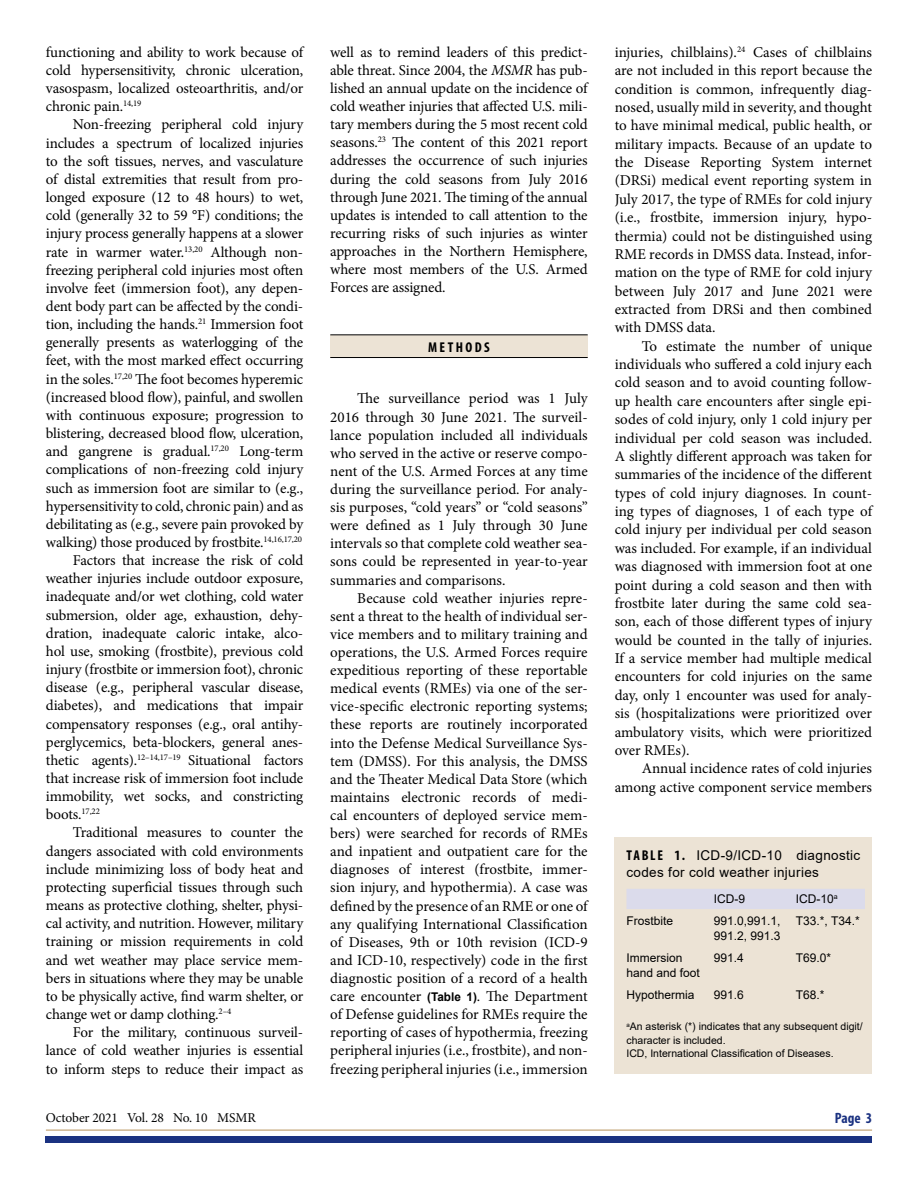
<style>
.page{position:relative;width:918px;height:1188px;background:#fff}
.page>*{position:absolute;margin:0;border:0;box-sizing:border-box;transform-origin:0 0}
.Body{font:15px/18.1px "Minion Pro";letter-spacing:-.01em;color:#000;text-align:justify}
.t1{font:700 condensed 15px "Myriad Pro";color:#1b3281}
.Heads_Rules__copy_pa{font:700 condensed 14.25px "Myriad Pro";letter-spacing:.175em;color:#000}
.Table_Heads{font:13.5px/16.5px "Arial";letter-spacing:.025em;color:#000}
.t2{font:13.5px "Minion Pro";letter-spacing:-.01em;color:#010202}
.Table_Text{font:12px/15px "Arial";color:#000}
.Table_Text-2{font:10.5px/13.5px "Arial";color:#000}
.s1{font-style:italic}
.s2{font-family:"Arial";font-weight:700;font-size:12px}
.s3{font-family:"Myriad Pro";font-weight:700;font-stretch:condensed;font-size:14.25px}
.s4{color:#000}
</style>
<div class="page">
<div style="left:46px;top:1136px;width:826px;height:6px;background:#1b3281"></div>
<hr style="left:46px;top:1129px;width:826px;height:2px;background:#cfb691">
<div style="left:330px;top:335px;width:258px;height:23px;background:#ece3d5"></div>
<hr style="left:330px;top:357px;width:258px;height:1px;background:#000">
<hr style="left:330px;top:334px;width:258px;height:1px;background:#000">
<div style="left:615px;top:837px;width:257px;height:237px;background:#ece3d5"></div>
<div style="left:626px;top:889px;width:239px;height:20px;background:#dbdbeb"></div>
<p class="Body" style="left:46px;top:43px;width:259px">functioning and ability to work because of cold hypersensitivity, chronic ulceration, vasospasm, localized osteoarthritis, and/or chronic pain.<sup>14,19</sup></p>
<p class="Body" style="left:46px;top:116px;width:259px;text-indent:27px">Non-freezing peripheral cold injury includes a spectrum of localized injuries to the soft tissues, nerves, and vasculature of distal extremities that result from pro&shy;longed exposure (12 to 48 hours) to wet, cold (generally 32 to 59 °F) conditions; the injury process generally happens at a slower rate in warmer water.<sup>13,20</sup> Although non&shy;freezing peripheral cold injuries most often involve feet (immersion foot), any depen&shy;dent body part can be affected by the condi&shy;tion, including the hands.<sup>21</sup> Immersion foot generally presents as waterlogging of the feet, with the most marked effect occurring in the soles.<sup>17,20</sup> The foot becomes hyperemic (increased blood flow), painful, and swollen with continuous exposure; progression to blistering, decreased blood flow, ulceration, and gangrene is gradual.<sup>17,20</sup> Long-term complications of non-freezing cold injury such as immersion foot are similar to (e.g., hypersensitivity to cold, chronic pain) and as debilitating as (e.g., severe pain provoked by walking) those produced by frostbite.<sup>14,16,17,20</sup></p>
<p class="Body" style="left:46px;top:551px;width:259px;text-indent:27px">Factors that increase the risk of cold weather injuries include outdoor exposure, inadequate and/or wet clothing, cold water submersion, older age, exhaustion, dehy&shy;dration, inadequate caloric intake, alco&shy;hol use, smoking (frostbite), previous cold injury (frostbite or immersion foot), chronic disease (e.g., peripheral vascular disease, diabetes), and medications that impair compensatory responses (e.g., oral antihy&shy;perglycemics, beta-blockers, general anes&shy;thetic agents).<sup>12–14,17–19</sup> Situational factors that increase risk of immersion foot include immobility, wet socks, and constricting boots.<sup>17,22</sup></p>
<p class="Body" style="left:46px;top:824px;width:259px;text-indent:27px">Traditional measures to counter the dangers associated with cold environments include minimizing loss of body heat and protecting superficial tissues through such means as protective clothing, shelter, physi&shy;cal activity, and nutrition. However, military training or mission requirements in cold and wet weather may place service mem&shy;bers in situations where they may be unable to be physically active, find warm shelter, or change wet or damp clothing.<sup>2–4</sup></p>
<p class="Body" style="left:46px;top:1023px;width:259px;text-indent:27px">For the military, continuous surveil&shy;lance of cold weather injuries is essential to inform steps to reduce their impact as</p>
<p class="Body" style="left:330px;top:43px;width:259px">well as to remind leaders of this predict&shy;able threat. Since 2004, the <span class="s1">MSMR</span> has pub&shy;lished an annual update on the incidence of cold weather injuries that affected U.S. mili&shy;tary members during the 5 most recent cold seasons.<sup>23</sup> The content of this 2021 report addresses the occurrence of such injuries during the cold seasons from July 2016 through June 2021. The timing of the annual updates is intended to call attention to the recurring risks of such injuries as winter approaches in the Northern Hemisphere, where most members of the U.S. Armed Forces are assigned.</p>
<h2 class="Heads_Rules__copy_pa" style="left:428px;top:338px;width:63px">METHODS</h2>
<p class="Body" style="left:330px;top:390px;width:259px;text-indent:27px">The surveillance period was 1 July 2016 through 30 June 2021. The surveil&shy;lance population included all individuals who served in the active or reserve compo&shy;nent of the U.S. Armed Forces at any time during the surveillance period. For analy&shy;sis purposes, “cold years” or “cold seasons” were defined as 1 July through 30 June intervals so that complete cold weather sea&shy;sons could be represented in year-to-year summaries and comparisons.</p>
<p class="Body" style="left:330px;top:589px;width:259px;text-indent:27px">Because cold weather injuries repre&shy;sent a threat to the health of individual ser&shy;vice members and to military training and operations, the U.S. Armed Forces require expeditious reporting of these reportable medical events (RMEs) via one of the ser&shy;vice-specific electronic reporting systems; these reports are routinely incorporated into the Defense Medical Surveillance Sys&shy;tem (DMSS). For this analysis, the DMSS and the Theater Medical Data Store (which maintains electronic records of medi&shy;cal encounters of deployed service mem&shy;bers) were searched for records of RMEs and inpatient and outpatient care for the diagnoses of interest (frostbite, immer&shy;sion injury, and hypothermia). A case was defined by the presence of an RME or one of any qualifying International Classification of Diseases, 9th or 10th revision (ICD-9 and ICD-10, respectively) code in the first diagnostic position of a record of a health care encounter <span class="s2">(Table 1)</span>. The Department of Defense guidelines for RMEs require the reporting of cases of hypothermia, freezing peripheral injuries (i.e., frostbite), and non&shy;freezing peripheral injuries (i.e., immersion</p>
<p class="Body" style="left:615px;top:43px;width:259px">injuries, chilblains).<sup>24</sup> Cases of chilblains are not included in this report because the condition is common, infrequently diag&shy;nosed, usually mild in severity, and thought to have minimal medical, public health, or military impacts. Because of an update to the Disease Reporting System internet (DRSi) medical event reporting system in July 2017, the type of RMEs for cold injury (i.e., frostbite, immersion injury, hypo&shy;thermia) could not be distinguished using RME records in DMSS data. Instead, infor&shy;mation on the type of RME for cold injury between July 2017 and June 2021 were extracted from DRSi and then combined with DMSS data.</p>
<p class="Body" style="left:615px;top:337px;width:259px;text-indent:27px">To estimate the number of unique individuals who suffered a cold injury each cold season and to avoid counting follow&shy;up health care encounters after single epi&shy;sodes of cold injury, only 1 cold injury per individual per cold season was included.<br>A slightly different approach was taken for summaries of the incidence of the different types of cold injury diagnoses. In count&shy;ing types of diagnoses, 1 of each type of cold injury per individual per cold season was included. For example, if an individual was diagnosed with immersion foot at one point during a cold season and then with frostbite later during the same cold sea&shy;son, each of those different types of injury would be counted in the tally of injuries.<br>If a service member had multiple medical encounters for cold injuries on the same day, only 1 encounter was used for analy&shy;sis (hospitalizations were prioritized over ambulatory visits, which were prioritized over RMEs).</p>
<p class="Body" style="left:615px;top:759px;width:259px;text-align:right">Annual incidence rates of cold injuries among active component service members</p>
<p class="Table_Heads" style="left:626px;top:847px;width:235px"><span class="s3">TABLE 1.</span> ICD-9/ICD-10 diagnostic codes for cold weather injuries</p>
<p class="Table_Text" style="left:714px;top:892px;width:33px">ICD-9</p>
<p class="Table_Text" style="left:796px;top:892px;width:43px">ICD-10<sup>a</sup></p>
<p class="Table_Text" style="left:626px;top:913px;width:48px">Frostbite</p>
<p class="Table_Text" style="left:714px;top:913px;width:68px">991.0,991.1,<br>991.2, 991.3</p>
<p class="Table_Text" style="left:796px;top:913px;width:65px">T33.*, T34.*</p>
<p class="Table_Text" style="left:626px;top:950px;width:58px">Immersion</p>
<p class="Table_Text" style="left:626px;top:965px;width:75px">hand and foot</p>
<p class="Table_Text" style="left:714px;top:950px;width:32px">991.4</p>
<p class="Table_Text" style="left:796px;top:950px;width:37px">T69.0*</p>
<p class="Table_Text" style="left:626px;top:987px;width:70px">Hypothermia</p>
<p class="Table_Text" style="left:714px;top:987px;width:32px">991.6</p>
<p class="Table_Text" style="left:796px;top:987px;width:30px">T68.*</p>
<p class="Table_Text-2" style="left:626px;top:1020px;width:238px"><sup>a</sup>An asterisk (*) indicates that any subsequent digit/ character is included.</p>
<p class="Table_Text-2" style="left:626px;top:1047px;width:209px">ICD, International Classification of Diseases.</p>
<p class="t2" style="left:46px;top:1109px;width:211px">October 2021 Vol. 28 No. 10 <span class="s4">MSMR</span></p>
<p class="t1" style="left:835px;top:1109px;width:39px">Page 3</p>
</div>
